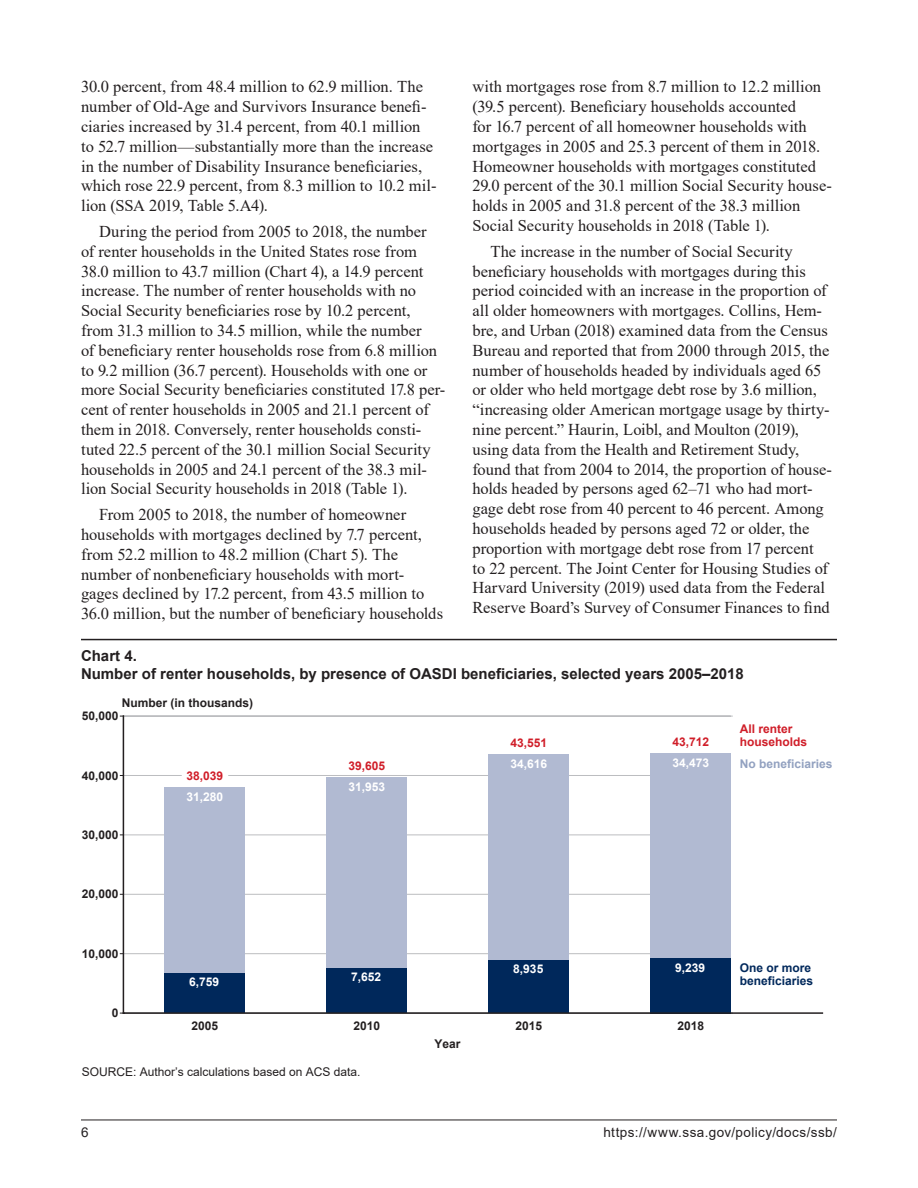
<style>
.page{position:relative;width:918px;height:1188px;background:#fff}
.page>*{position:absolute;margin:0;border:0;box-sizing:border-box;transform-origin:0 0}
._5_-_Para{font:16.5px/19.8px "Times New Roman";color:#231f20}
.t1{font:700 15px/18px "Arial";color:#231f20}
.t2{font:13.5px "Arial";letter-spacing:.035em;color:#231f20}
.t3{font:700 12px "Arial";color:#231f20}
.t4{font:700 12px "Arial";color:#fff}
.t5{font:700 12px/13.5px "Arial";color:#d01e29}
.t6{font:12px "Arial";color:#231f20}
.t7{font:700 12px/13.5px "Arial";color:#00285b}
.t8{font:700 12px "Arial";color:#92a1c0}
</style>
<div class="page">
<hr style="left:81px;top:1120px;width:756px;height:1px;background:#231f20">
<hr style="left:81px;top:639px;width:756px;height:1px;background:#231f20">
<hr style="left:123px;top:775px;width:59px;height:1px;background:#bcbdc0">
<hr style="left:228px;top:775px;width:424px;height:1px;background:#bcbdc0">
<hr style="left:123px;top:835px;width:536px;height:1px;background:#bcbdc0">
<hr style="left:123px;top:894px;width:536px;height:1px;background:#bcbdc0">
<hr style="left:123px;top:953px;width:531px;height:1px;background:#bcbdc0">
<hr style="left:123px;top:716px;width:610px;height:1px;background:#bcbdc0">
<div style="left:164px;top:973px;width:81px;height:40px;background:#00285b"></div>
<div style="left:164px;top:787px;width:81px;height:186px;background:#b1bad2"></div>
<div style="left:326px;top:968px;width:81px;height:45px;background:#00285b"></div>
<div style="left:326px;top:778px;width:81px;height:190px;background:#b1bad2"></div>
<div style="left:488px;top:960px;width:81px;height:53px;background:#00285b"></div>
<div style="left:488px;top:754px;width:81px;height:206px;background:#b1bad2"></div>
<div style="left:650px;top:958px;width:81px;height:55px;background:#00285b"></div>
<div style="left:650px;top:754px;width:81px;height:204px;background:#b1bad2"></div>
<hr style="left:123px;top:1012px;width:700px;height:2px;background:#231f20">
<hr style="left:123px;top:715px;width:1px;height:299px;background:#231f20">
<p class="_5_-_Para" style="left:81px;top:76px;width:357px">30.0 percent, from 48.4 million to 62.9 million. The number of Old-Age and Survivors Insurance benefi&shy;ciaries increased by 31.4 percent, from 40.1 million to 52.7 million—substantially more than the increase in the number of Disability Insurance beneficiaries, which rose 22.9 percent, from 8.3 million to 10.2 mil&shy;lion (SSA 2019, Table 5.A4).</p>
<p class="_5_-_Para" style="left:81px;top:221px;width:366px;text-indent:18px">During the period from 2005 to 2018, the number<br>of renter households in the United States rose from 38.0 million to 43.7 million (Chart 4), a 14.9 percent increase. The number of renter households with no Social Security beneficiaries rose by 10.2 percent, from 31.3 million to 34.5 million, while the number<br>of beneficiary renter households rose from 6.8 million to 9.2 million (36.7 percent). Households with one or more Social Security beneficiaries constituted 17.8 per&shy;cent of renter households in 2005 and 21.1 percent of them in 2018. Conversely, renter households consti&shy;tuted 22.5 percent of the 30.1 million Social Security households in 2005 and 24.1 percent of the 38.3 mil&shy;lion Social Security households in 2018 (Table 1).</p>
<p class="_5_-_Para" style="left:81px;top:504px;width:364px;text-indent:18px">From 2005 to 2018, the number of homeowner households with mortgages declined by 7.7 percent, from 52.2 million to 48.2 million (Chart 5). The number of nonbeneficiary households with mort&shy;gages declined by 17.2 percent, from 43.5 million to 36.0 million, but the number of beneficiary households</p>
<p class="_5_-_Para" style="left:472px;top:76px;width:361px">with mortgages rose from 8.7 million to 12.2 million (39.5 percent). Beneficiary households accounted<br>for 16.7 percent of all homeowner households with mortgages in 2005 and 25.3 percent of them in 2018.<br>Homeowner households with mortgages constituted 29.0 percent of the 30.1 million Social Security house&shy;holds in 2005 and 31.8 percent of the 38.3 million Social Security households in 2018 (Table 1).</p>
<p class="_5_-_Para" style="left:472px;top:241px;width:361px;text-indent:18px">The increase in the number of Social Security beneficiary households with mortgages during this period coincided with an increase in the proportion of all older homeowners with mortgages. Collins, Hem&shy;bre, and Urban (2018) examined data from the Census Bureau and reported that from 2000 through 2015, the number of households headed by individuals aged 65 or older who held mortgage debt rose by 3.6 million, “increasing older American mortgage usage by thirty&shy;nine percent.” Haurin, Loibl, and Moulton (2019), using data from the Health and Retirement Study, found that from 2004 to 2014, the proportion of house&shy;holds headed by persons aged 62–71 who had mort&shy;gage debt rose from 40 percent to 46 percent. Among households headed by persons aged 72 or older, the proportion with mortgage debt rose from 17 percent<br>to 22 percent. The Joint Center for Housing Studies of Harvard University (2019) used data from the Federal Reserve Board’s Survey of Consumer Finances to find</p>
<p class="t1" style="left:81px;top:646px;width:664px">Chart 4.<br>Number of renter households, by presence of OASDI beneficiaries, selected years 2005–2018</p>
<p class="t3" style="left:122px;top:694px;width:133px">Number (in thousands)</p>
<p class="t3" style="left:82px;top:708px;width:38px">50,000</p>
<p class="t3" style="left:82px;top:767px;width:38px">40,000</p>
<p class="t3" style="left:82px;top:826px;width:38px">30,000</p>
<p class="t3" style="left:82px;top:886px;width:38px">20,000</p>
<p class="t3" style="left:82px;top:945px;width:38px">10,000</p>
<p class="t3" style="left:112px;top:1005px;width:8px">0</p>
<p class="t5" style="left:186px;top:769px;width:38px">38,039</p>
<p class="t4" style="left:186px;top:788px;width:38px">31,280</p>
<p class="t4" style="left:189px;top:974px;width:32px">6,759</p>
<p class="t5" style="left:348px;top:760px;width:38px">39,605</p>
<p class="t4" style="left:348px;top:779px;width:38px">31,953</p>
<p class="t4" style="left:351px;top:968px;width:32px">7,652</p>
<p class="t5" style="left:510px;top:736px;width:38px">43,551</p>
<p class="t4" style="left:510px;top:755px;width:38px">34,616</p>
<p class="t4" style="left:513px;top:961px;width:32px">8,935</p>
<p class="t5" style="left:672px;top:735px;width:38px">43,712</p>
<p class="t4" style="left:672px;top:754px;width:38px">34,473</p>
<p class="t4" style="left:675px;top:959px;width:32px">9,239</p>
<p class="t3" style="left:191px;top:1017px;width:28px">2005</p>
<p class="t3" style="left:353px;top:1017px;width:28px">2010</p>
<p class="t3" style="left:515px;top:1017px;width:28px">2015</p>
<p class="t3" style="left:677px;top:1017px;width:28px">2018</p>
<p class="t3" style="left:434px;top:1035px;width:28px">Year</p>
<p class="t6" style="left:82px;top:1064px;width:280px">SOURCE: Author’s calculations based on ACS data.</p>
<p class="t5" style="left:740px;top:722px;width:69px">All renter households</p>
<p class="t8" style="left:740px;top:755px;width:94px">No beneficiaries</p>
<p class="t7" style="left:740px;top:961px;width:75px">One or more beneficiaries</p>
<p class="t2" style="left:81px;top:1123px;width:9px">6</p>
<p class="t2" style="left:603px;top:1123px;width:235px">https://www.ssa.gov/policy/docs/ssb/</p>
</div>
